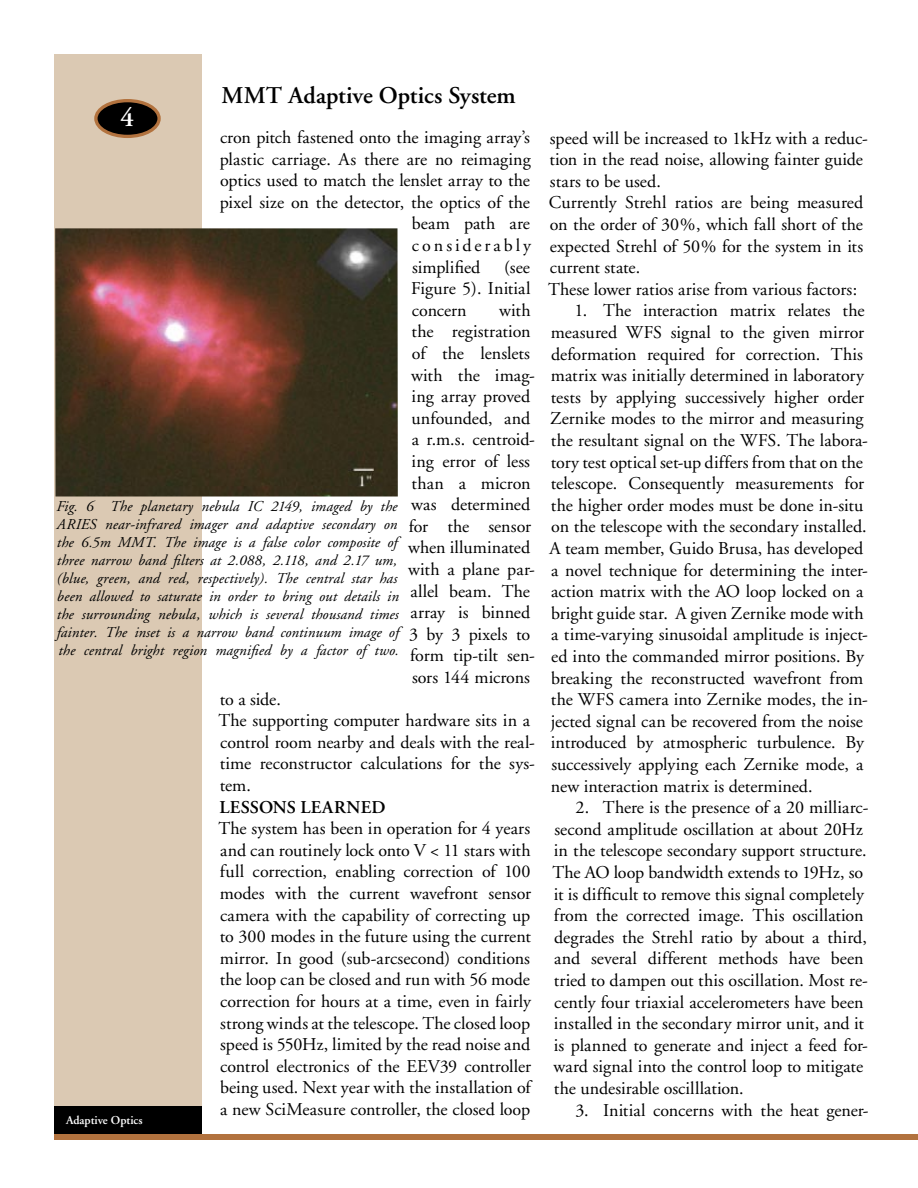
<style>
.page{position:relative;width:918px;height:1188px;background:#fff}
.page>*{position:absolute;margin:0;border:0;box-sizing:border-box;transform-origin:0 0}
.t1{font:600 24px "Adobe Garamond";color:#000}
.t2{font:18px/21.6px "Adobe Garamond";color:#000}
.t3{font:600 18px "Adobe Garamond";letter-spacing:.015em;color:#000}
.t4{font:18px "Adobe Garamond";letter-spacing:.16em;color:#000}
.t5{font:italic 15px/18px "Adobe Garamond";letter-spacing:.01em;color:#000;text-align:justify}
.t6{font:600 12px "Adobe Garamond";color:#fff}
</style>
<div class="page">
<div style="left:54px;top:1106px;width:148px;height:28px;background:#000"></div>
<div style="left:54px;top:54px;width:148px;height:1052px;background:#dbc9b3"></div>
<div style="left:54px;top:1134px;width:864px;height:6px;background:#b2723e"></div>
<div style="left:96px;top:101px;width:63px;height:35px;background:#000;border-radius:50%"></div>
<div style="left:94px;top:99px;width:67px;height:39px;border:3px solid #b2723e;border-radius:50%"></div>
<img style="left:55px;top:228px;width:343px;height:268px">
<h1 class="t1" style="left:221px;top:82px;width:296px">MMT Adaptive Optics System</h1>
<p class="t2" style="left:220px;top:127px;width:312px">cron pitch fastened onto the imaging array’s</p>
<p class="t2" style="left:220px;top:149px;width:312px">plastic carriage. As there are no reimaging</p>
<p class="t2" style="left:220px;top:170px;width:311px">optics used to match the lenslet array to the</p>
<p class="t2" style="left:220px;top:192px;width:312px">pixel size on the detector, the optics of the</p>
<p class="t2" style="left:412px;top:213px;width:120px">beam path are</p>
<p class="t4" style="left:412px;top:236px;width:120px">considerably</p>
<p class="t2" style="left:412px;top:257px;width:70px">simplified</p>
<p class="t2" style="left:411px;top:257px;width:121px;text-align:justify;text-indent:93px">(see Figure 5). Initial concern</p>
<p class="t2" style="left:408px;top:300px;width:128px;text-indent:91px">with the registration of the lenslets with the imag&shy;ing array proved unfounded, and a r.m.s. centroid&shy;ing error of less than a micron was determined for the sensor when illuminated with a plane par&shy;allel beam. The array is binned<br>3 by 3 pixels to form tip-tilt sen&shy;sors 144 microns</p>
<p class="t2" style="left:218px;top:689px;width:318px">to a side.<br>The supporting computer hardware sits in a control room nearby and deals with the real&shy;time reconstructor calculations for the sys&shy;tem.</p>
<p class="t3" style="left:219px;top:797px;width:167px">LESSONS LEARNED</p>
<p class="t2" style="left:218px;top:818px;width:314px;text-align:justify">The system has been in operation for 4 years and can routinely lock onto V &lt; 11 stars with full correction, enabling correction of 100 modes with the current wavefront sensor camera with the capability of correcting up to 300 modes in the future using the current mirror. In good (sub-arcsecond) conditions the loop can be closed and run with 56 mode correction for hours at a time, even in fairly strong winds at the telescope. The closed loop speed is 550Hz, limited by the read noise and control electronics of the EEV39 controller being used. Next year with the installation of a new SciMeasure controller, the closed loop</p>
<p class="t5" style="left:56px;top:498px;width:344px">Fig. 6 The planetary nebula IC 2149, imaged by the ARIES near-infrared imager and adaptive secondary on the 6.5m MMT. The image is a false color composite of three narrow band filters at 2.088, 2.118, and 2.17 um, (blue, green, and red, respectively). The central star has been allowed to saturate in order to bring out details in the surrounding nebula, which is several thousand times fainter. The inset is a narrow band continuum image of the central bright region magnified by a factor of two.</p>
<p class="t6" style="left:66px;top:1113px;width:78px">Adaptive Optics</p>
<p class="t2" style="left:548px;top:128px;width:321px">speed will be increased to 1kHz with a reduc&shy;tion in the read noise, allowing fainter guide stars to be used.<br>Currently Strehl ratios are being measured on the order of 30%, which fall short of the expected Strehl of 50% for the system in its current state.<br>These lower ratios arise from various factors:</p>
<p class="t2" style="left:549px;top:300px;width:320px;text-indent:25px">1. The interaction matrix relates the measured WFS signal to the given mirror deformation required for correction. This matrix was initially determined in laboratory tests by applying successively higher order Zernike modes to the mirror and measuring the resultant signal on the WFS. The labora&shy;tory test optical set-up differs from that on the telescope. Consequently measurements for the higher order modes must be done in-situ on the telescope with the secondary installed.<br>A team member, Guido Brusa, has developed a novel technique for determining the inter&shy;action matrix with the AO loop locked on a bright guide star. A given Zernike mode with a time-varying sinusoidal amplitude is inject&shy;ed into the commanded mirror positions. By breaking the reconstructed wavefront from the WFS camera into Zernike modes, the in&shy;jected signal can be recovered from the noise introduced by atmospheric turbulence. By successively applying each Zernike mode, a new interaction matrix is determined.</p>
<p class="t2" style="left:553px;top:797px;width:318px;text-indent:23px">2. There is the presence of a 20 milliarc&shy;second amplitude oscillation at about 20Hz in the telescope secondary support structure.<br>The AO loop bandwidth extends to 19Hz, so it is difficult to remove this signal completely from the corrected image. This oscillation degrades the Strehl ratio by about a third, and several different methods have been tried to dampen out this oscillation. Most re&shy;cently four triaxial accelerometers have been installed in the secondary mirror unit, and it is planned to generate and inject a feed for&shy;ward signal into the control loop to mitigate the undesirable oscilllation.</p>
<p class="t2" style="left:575px;top:1100px;width:295px">3. Initial concerns with the heat gener-</p>
</div>
